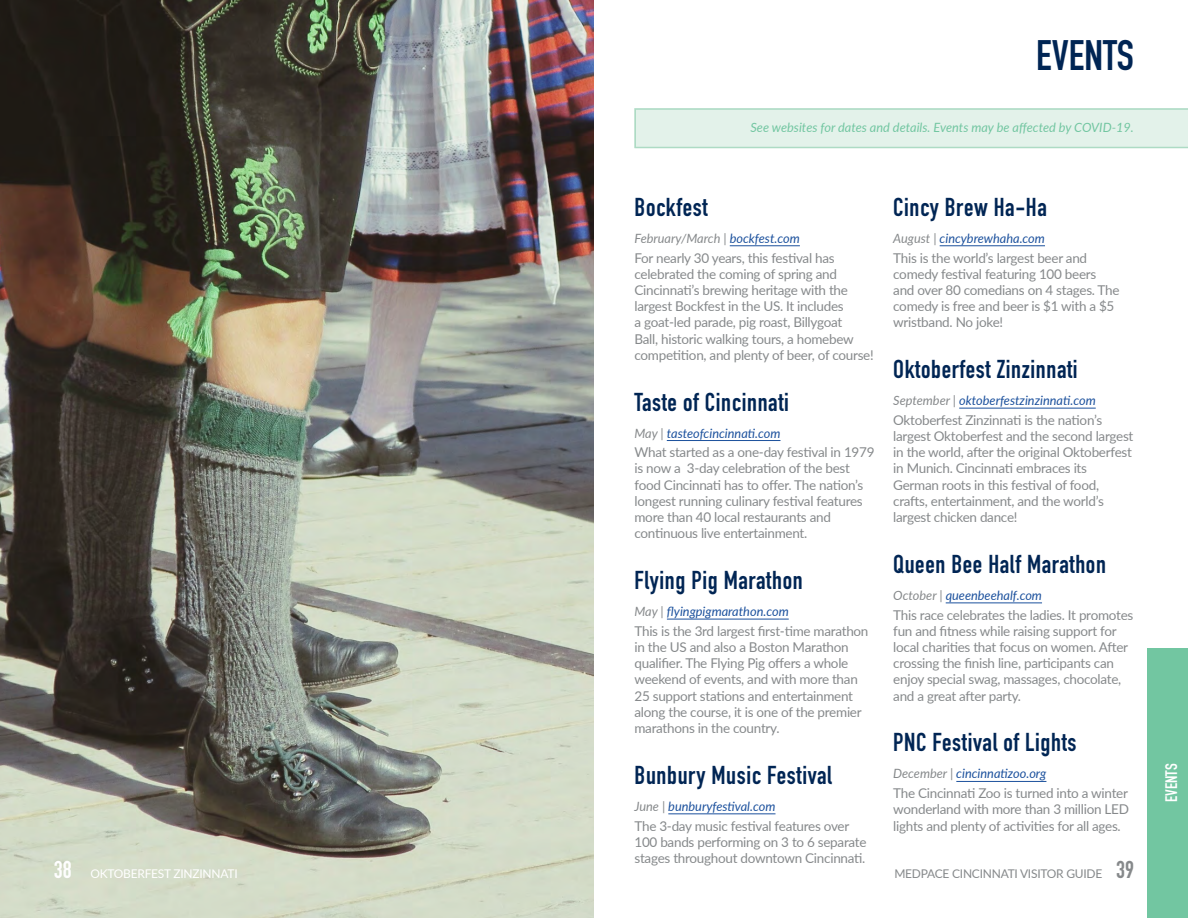
<style>
.page{position:relative;width:1188px;height:918px;background:#fff}
.page>*{position:absolute;margin:0;border:0;box-sizing:border-box;transform-origin:0 0}
.t1{font:700 42px "DIN Condensed";color:#002554}
.t2{font:700 25.5px "DIN Condensed";letter-spacing:.025em;color:#002554}
.t3{font:700 24px "DIN Condensed";color:#fefefe}
.t4{font:700 24px "DIN Condensed";color:#86898b}
.t5{font:700 16.5px "DIN Condensed";color:#fff}
.t6{font:13.5px/16.2px "Lato";letter-spacing:-.02em;color:#86898b}
.t7{font:italic 12.75px "Lato";color:#1c519d}
.t8{font:italic 12.75px "Lato";color:#72c6a1}
.t9{font:italic 12.75px "Lato";color:#86898b}
.t10{font:12px "Lato";letter-spacing:-.02em;color:#86898b}
.t11{font:12px "Lato";letter-spacing:-.02em;color:#fff}
.s1{color:#86898b}
.s2{color:#1c519d}
</style>
<div class="page">
<hr style="left:730px;top:246px;width:70px;height:1px;background:#1c519d">
<hr style="left:667px;top:440px;width:113px;height:1px;background:#1c519d">
<hr style="left:667px;top:619px;width:122px;height:1px;background:#1c519d">
<hr style="left:668px;top:814px;width:108px;height:1px;background:#1c519d">
<hr style="left:940px;top:246px;width:105px;height:1px;background:#1c519d">
<hr style="left:959px;top:408px;width:137px;height:1px;background:#1c519d">
<hr style="left:946px;top:603px;width:96px;height:1px;background:#1c519d">
<hr style="left:956px;top:781px;width:90px;height:1px;background:#1c519d">
<img style="left:0;top:0;width:594px;height:918px">
<svg style="left:634px;top:108px;width:554px;height:40px;background:#dff0e7"></svg>
<div style="left:1148px;top:648px;width:40px;height:270px;background:#72c6a1"></div>
<h1 class="t1" style="left:1036px;top:27px;width:99px">EVENTS</h1>
<p class="t8" style="left:750px;top:119px;width:385px">See websites for dates and details. Events may be affected by COVID-19.</p>
<h2 class="t2" style="left:893px;top:190px;width:155px">Cincy Brew Ha-Ha</h2>
<p class="t7" style="left:893px;top:229px;width:153px"><span class="s1">August |</span> cincybrewhaha.com</p>
<p class="t6" style="left:893px;top:249px;width:228px">This is the world’s largest beer and comedy festival featuring 100 beers and over 80 comedians on 4 stages. The comedy is free and beer is $1 with a $5 wristband. No joke!</p>
<h2 class="t2" style="left:893px;top:352px;width:186px">Oktoberfest Zinzinnati</h2>
<p class="t7" style="left:893px;top:391px;width:204px"><span class="s1">September |</span> oktoberfestzinzinnati.com</p>
<p class="t6" style="left:893px;top:411px;width:242px">Oktoberfest Zinzinnati is the nation’s largest Oktoberfest and the second largest in the world, after the original Oktoberfest in Munich. Cincinnati embraces its German roots in this festival of food, crafts, entertainment, and the world’s largest chicken dance!</p>
<h2 class="t2" style="left:893px;top:547px;width:214px">Queen Bee Half Marathon</h2>
<p class="t7" style="left:893px;top:586px;width:150px"><span class="s1">October |</span> queenbeehalf.com</p>
<p class="t6" style="left:893px;top:606px;width:242px">This race celebrates the ladies. It promotes fun and fitness while raising support for local charities that focus on women. After crossing the finish line, participants can enjoy special swag, massages, chocolate, and a great after party.</p>
<h2 class="t2" style="left:893px;top:725px;width:185px">PNC Festival of Lights</h2>
<p class="t7" style="left:893px;top:765px;width:155px"><span class="s1">December |</span> cincinnatizoo.org</p>
<p class="t6" style="left:893px;top:785px;width:237px;text-align:justify">The Cincinnati Zoo is turned into a winter wonderland with more than 3 million LED lights and plenty of activities for all ages.</p>
<h2 class="t2" style="left:634px;top:190px;width:75px">Bockfest</h2>
<p class="t9" style="left:634px;top:229px;width:167px">February/March | <span class="s2">bockfest.com</span></p>
<p class="t6" style="left:634px;top:249px;width:241px">For nearly 30 years, this festival has celebrated the coming of spring and Cincinnati’s brewing heritage with the largest Bockfest in the US. It includes<br>a goat-led parade, pig roast, Billygoat<br>Ball, historic walking tours, a homebew competition, and plenty of beer, of course!</p>
<h2 class="t2" style="left:634px;top:384px;width:156px">Taste of Cincinnati</h2>
<p class="t7" style="left:634px;top:424px;width:147px"><span class="s1">May |</span> tasteofcincinnati.com</p>
<p class="t6" style="left:634px;top:444px;width:242px">What started as a one-day festival in 1979 is now a 3-day celebration of the best food Cincinnati has to offer. The nation’s longest running culinary festival features more than 40 local restaurants and continuous live entertainment.</p>
<h2 class="t2" style="left:634px;top:563px;width:170px">Flying Pig Marathon</h2>
<p class="t7" style="left:634px;top:602px;width:156px"><span class="s1">May |</span> flyingpigmarathon.com</p>
<p class="t6" style="left:635px;top:622px;width:236px">This is the 3rd largest first-time marathon in the US and also a Boston Marathon qualifier. The Flying Pig offers a whole weekend of events, and with more than 25 support stations and entertainment along the course, it is one of the premier marathons in the country.</p>
<h2 class="t2" style="left:635px;top:758px;width:199px">Bunbury Music Festival</h2>
<p class="t7" style="left:635px;top:797px;width:142px"><span class="s1">June |</span> bunburyfestival.com</p>
<p class="t6" style="left:635px;top:817px;width:234px">The 3-day music festival features over<br>100 bands performing on 3 to 6 separate stages throughout downtown Cincinnati.</p>
<h3 class="t3" style="left:54px;top:853px;width:19px">38</h3>
<h3 class="t4" style="left:1116px;top:853px;width:19px">39</h3>
<p class="t11" style="left:90px;top:865px;width:149px">OKTOBERFEST ZINZINNATI</p>
<p class="t10" style="left:894px;top:865px;width:210px">MEDPACE CINCINNATI VISITOR GUIDE</p>
<p class="t5" style="left:1160px;top:802px;width:39px;rotate:-90deg">Events</p>
</div>
